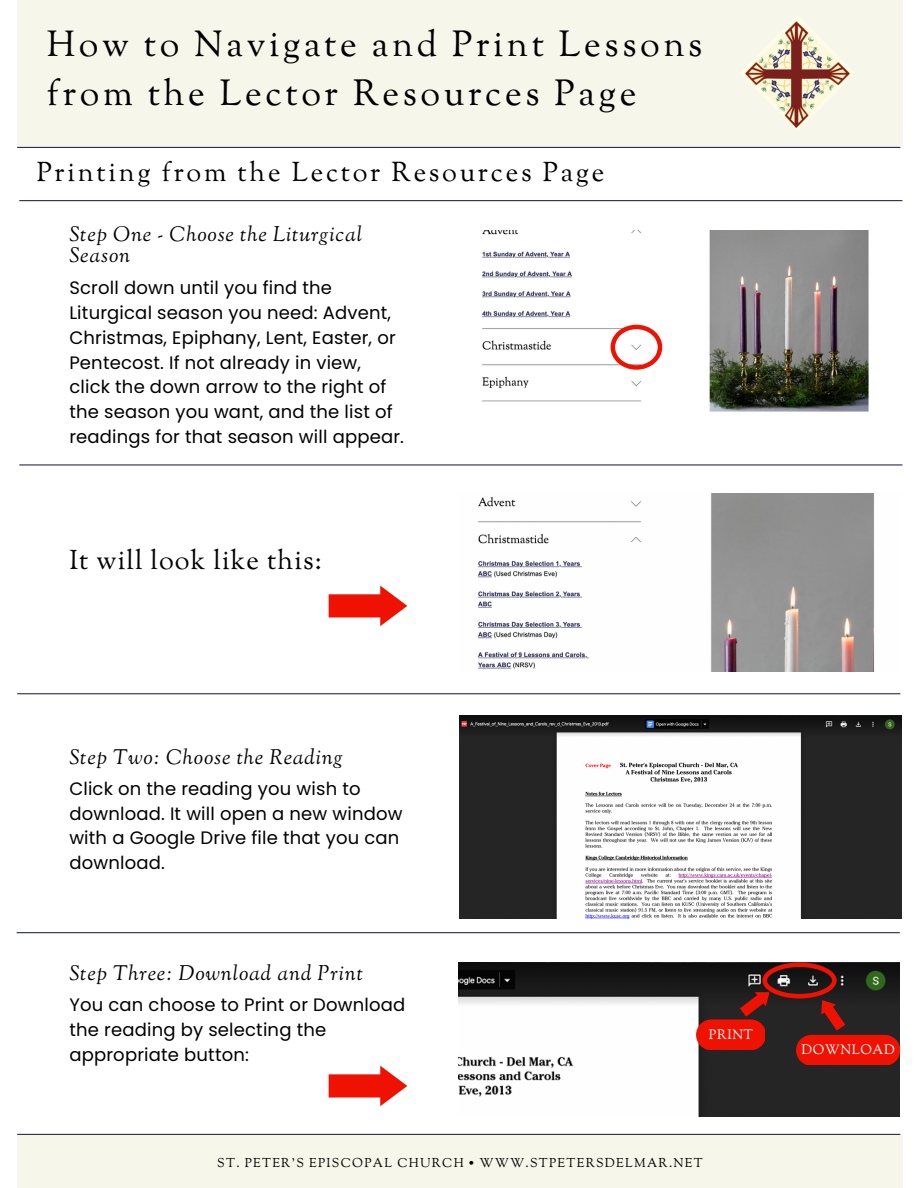
<style>
.page{position:relative;width:918px;height:1188px;background:#fff}
.page>*{position:absolute;margin:0;border:0;box-sizing:border-box;transform-origin:0 0}
.t1{font:36px/49.5px "Sorts Mill Goudy";letter-spacing:.1em;color:#000}
.t2{font:27px "Sorts Mill Goudy";letter-spacing:.1em;color:#000}
.t3{font:27px "Sorts Mill Goudy";letter-spacing:.04em;color:#000}
.t4{font:italic 21px/21.3px "Sorts Mill Goudy";letter-spacing:.04em;color:#000}
.t5{font:18px/24.8px "Poppins";letter-spacing:.01em;color:#000}
.t6{font:13.5px "Sorts Mill Goudy";letter-spacing:.04em;color:#fff}
.t7{font:12.75px "Sorts Mill Goudy";letter-spacing:.1em;color:#000}
</style>
<div class="page">
<div style="left:17px;top:0;width:886px;height:147px;background:#f6f6ea"></div>
<img style="left:477px;top:494px;width:398px;height:177px">
<div style="left:17px;top:1135px;width:886px;height:53px;background:#f6f6ea"></div>
<hr style="left:17px;top:147px;width:883px;height:1px;background:#2b2b55">
<hr style="left:17px;top:1134px;width:883px;height:1px;background:#2b2b55">
<img style="left:745px;top:21px;width:105px;height:108px">
<hr style="left:19px;top:464px;width:883px;height:2px;background:#2b2b55">
<img style="left:482px;top:230px;width:387px;height:182px">
<svg style="left:611px;top:325px;width:51px;height:45px"></svg>
<img style="left:459px;top:716px;width:442px;height:202px">
<hr style="left:17px;top:693px;width:883px;height:1px;background:#2b2b55">
<svg style="left:329px;top:586px;width:78px;height:40px"></svg>
<hr style="left:19px;top:200px;width:883px;height:1px;background:#2b2b55">
<hr style="left:17px;top:932px;width:883px;height:1px;background:#2b2b55">
<svg style="left:329px;top:1066px;width:78px;height:40px"></svg>
<img style="left:458px;top:962px;width:442px;height:155px">
<div style="left:796px;top:1035px;width:103px;height:30px;background:#ef1203;border-radius:15px"></div>
<div style="left:696px;top:1019px;width:69px;height:31px;background:#ef1203;border-radius:15px"></div>
<svg style="left:737px;top:962px;width:112px;height:71px;background:#50201d"></svg>
<h1 class="t1" style="left:47px;top:22px;width:657px">How to Navigate and Print Lessons from the Lector Resources Page</h1>
<h2 class="t2" style="left:37px;top:155px;width:569px">Printing from the Lector Resources Page</h2>
<p class="t4" style="left:69px;top:225px;width:294px">Step One - Choose the Liturgical<br>Season</p>
<p class="t5" style="left:69px;top:276px;width:336px">Scroll down until you find the Liturgical season you need: Advent, Christmas, Epiphany, Lent, Easter, or Pentecost. If not already in view, click the down arrow to the right of the season you want, and the list of readings for that season will appear.</p>
<h2 class="t3" style="left:69px;top:543px;width:254px">It will look like this:</h2>
<p class="t4" style="left:69px;top:748px;width:275px">Step Two: Choose the Reading</p>
<p class="t5" style="left:69px;top:776px;width:335px">Click on the reading you wish to download. It will open a new window with a Google Drive file that you can download.</p>
<p class="t4" style="left:69px;top:964px;width:295px">Step Three: Download and Print</p>
<p class="t5" style="left:69px;top:993px;width:337px">You can choose to Print or Download the reading by selecting the appropriate button:</p>
<p class="t6" style="left:709px;top:1026px;width:46px">PRINT</p>
<p class="t7" style="left:217px;top:1154px;width:487px">ST. PETER'S EPISCOPAL CHURCH • WWW.STPETERSDELMAR.NET</p>
<p class="t6" style="left:802px;top:1041px;width:95px">DOWNLOAD</p>
</div>
